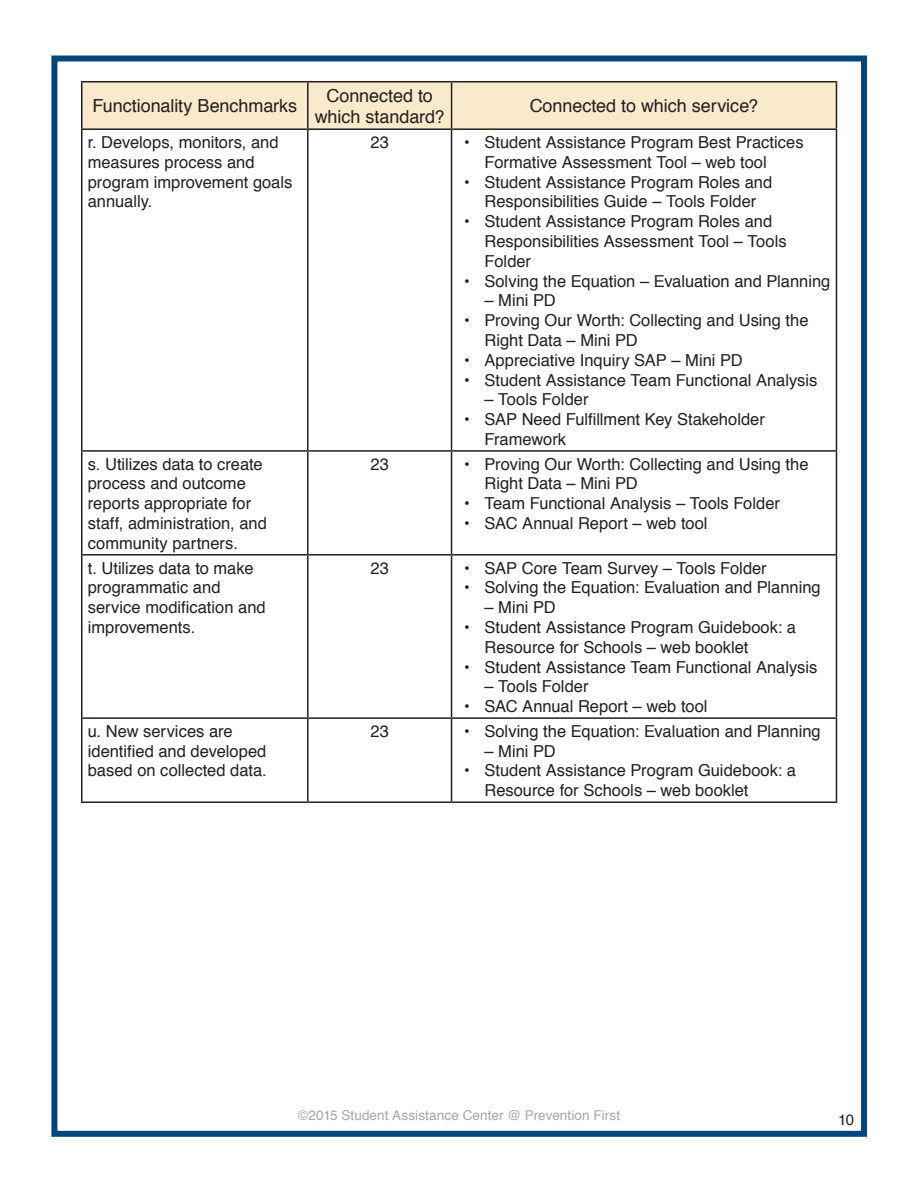
<style>
.page{position:relative;width:918px;height:1188px;background:#fff}
.page>*{position:absolute;margin:0;border:0;box-sizing:border-box;transform-origin:0 0}
.t1{font:18px/21.6px "Helvetica";letter-spacing:-.005em;color:#231f20;text-align:center}
.t2{font:16.5px/19.8px "Helvetica";color:#231f20}
.t3{font:15px "Helvetica";color:#231f20}
.t4{font:13.5px "Helvetica";letter-spacing:.005em;color:#a5a6aa}
</style>
<div class="page">
<div style="left:51px;top:56px;width:816px;height:1081px;border:6px solid #00467e"></div>
<div style="left:82px;top:82px;width:754px;height:46px;background:#f9eacb"></div>
<hr style="left:81px;top:81px;width:227px;height:1px;background:#231f20">
<hr style="left:81px;top:83px;width:1px;height:45px;background:#231f20">
<hr style="left:308px;top:81px;width:144px;height:1px;background:#231f20">
<hr style="left:307px;top:83px;width:2px;height:45px;background:#231f20">
<hr style="left:452px;top:81px;width:385px;height:1px;background:#231f20">
<hr style="left:451px;top:83px;width:1px;height:45px;background:#231f20">
<hr style="left:836px;top:83px;width:1px;height:45px;background:#231f20">
<hr style="left:81px;top:128px;width:227px;height:2px;background:#231f20">
<hr style="left:81px;top:130px;width:1px;height:320px;background:#231f20">
<hr style="left:308px;top:128px;width:144px;height:2px;background:#231f20">
<hr style="left:307px;top:130px;width:2px;height:320px;background:#231f20">
<hr style="left:452px;top:128px;width:385px;height:2px;background:#231f20">
<hr style="left:451px;top:130px;width:1px;height:320px;background:#231f20">
<hr style="left:836px;top:130px;width:1px;height:320px;background:#231f20">
<hr style="left:81px;top:450px;width:227px;height:2px;background:#231f20">
<hr style="left:81px;top:452px;width:1px;height:102px;background:#231f20">
<hr style="left:308px;top:450px;width:144px;height:2px;background:#231f20">
<hr style="left:307px;top:452px;width:2px;height:102px;background:#231f20">
<hr style="left:452px;top:450px;width:385px;height:2px;background:#231f20">
<hr style="left:451px;top:452px;width:1px;height:102px;background:#231f20">
<hr style="left:836px;top:452px;width:1px;height:102px;background:#231f20">
<hr style="left:81px;top:554px;width:227px;height:2px;background:#231f20">
<hr style="left:81px;top:556px;width:1px;height:161px;background:#231f20">
<hr style="left:308px;top:554px;width:144px;height:2px;background:#231f20">
<hr style="left:307px;top:556px;width:2px;height:161px;background:#231f20">
<hr style="left:452px;top:554px;width:385px;height:2px;background:#231f20">
<hr style="left:451px;top:556px;width:1px;height:161px;background:#231f20">
<hr style="left:836px;top:556px;width:1px;height:161px;background:#231f20">
<hr style="left:81px;top:717px;width:227px;height:2px;background:#231f20">
<hr style="left:81px;top:719px;width:1px;height:82px;background:#231f20">
<hr style="left:308px;top:717px;width:144px;height:2px;background:#231f20">
<hr style="left:307px;top:719px;width:2px;height:82px;background:#231f20">
<hr style="left:452px;top:717px;width:385px;height:2px;background:#231f20">
<hr style="left:451px;top:719px;width:1px;height:82px;background:#231f20">
<hr style="left:836px;top:719px;width:1px;height:82px;background:#231f20">
<hr style="left:81px;top:801px;width:227px;height:2px;background:#231f20">
<hr style="left:308px;top:801px;width:144px;height:2px;background:#231f20">
<hr style="left:452px;top:801px;width:385px;height:2px;background:#231f20">
<p class="t1" style="left:92px;top:95px;width:206px">Functionality Benchmarks</p>
<p class="t1" style="left:315px;top:84px;width:131px">Connected to which standard?</p>
<p class="t1" style="left:530px;top:95px;width:230px">Connected to which service?</p>
<p class="t2" style="left:88px;top:132px;width:206px">r. Develops, monitors, and measures process and program improvement goals annually.</p>
<p class="t2" style="left:370px;top:132px;width:20px">23</p>
<p class="t2" style="left:485px;top:132px;width:321px;text-indent:-20px">• Student Assistance Program Best Practices<br>Formative Assessment Tool – web tool</p>
<p class="t2" style="left:464px;top:171px;width:310px;text-align:center">• Student Assistance Program Roles and<br>Responsibilities Guide – Tools Folder</p>
<p class="t2" style="left:485px;top:211px;width:304px;text-indent:-20px">• Student Assistance Program Roles and<br>Responsibilities Assessment Tool – Tools<br>Folder</p>
<p class="t2" style="left:464px;top:270px;width:368px">• Solving the Equation – Evaluation and Planning</p>
<p class="t2" style="left:485px;top:290px;width:73px">– Mini PD</p>
<p class="t2" style="left:485px;top:310px;width:326px;text-indent:-20px">• Proving Our Worth: Collecting and Using the<br>Right Data – Mini PD</p>
<p class="t2" style="left:464px;top:350px;width:280px">• Appreciative Inquiry SAP – Mini PD</p>
<p class="t2" style="left:464px;top:369px;width:355px">• Student Assistance Team Functional Analysis</p>
<p class="t2" style="left:485px;top:389px;width:105px">– Tools Folder</p>
<p class="t2" style="left:485px;top:409px;width:282px;text-indent:-20px">• SAP Need Fulfillment Key Stakeholder<br>Framework</p>
<p class="t2" style="left:88px;top:453px;width:181px">s. Utilizes data to create process and outcome reports appropriate for staff, administration, and community partners.</p>
<p class="t2" style="left:370px;top:453px;width:20px">23</p>
<p class="t2" style="left:485px;top:453px;width:326px;text-indent:-20px">• Proving Our Worth: Collecting and Using the<br>Right Data – Mini PD</p>
<p class="t2" style="left:464px;top:493px;width:317px">• Team Functional Analysis – Tools Folder</p>
<p class="t2" style="left:464px;top:513px;width:245px">• SAC Annual Report – web tool</p>
<p class="t2" style="left:88px;top:557px;width:180px">t. Utilizes data to make programmatic and service modification and improvements.</p>
<p class="t2" style="left:370px;top:557px;width:20px">23</p>
<p class="t2" style="left:464px;top:557px;width:304px">• SAP Core Team Survey – Tools Folder</p>
<p class="t2" style="left:464px;top:577px;width:358px">• Solving the Equation: Evaluation and Planning</p>
<p class="t2" style="left:485px;top:597px;width:73px">– Mini PD</p>
<p class="t2" style="left:485px;top:617px;width:313px;text-indent:-20px">• Student Assistance Program Guidebook: a<br>Resource for Schools – web booklet</p>
<p class="t2" style="left:464px;top:656px;width:355px">• Student Assistance Team Functional Analysis</p>
<p class="t2" style="left:485px;top:676px;width:105px">– Tools Folder</p>
<p class="t2" style="left:464px;top:696px;width:245px">• SAC Annual Report – web tool</p>
<p class="t2" style="left:88px;top:721px;width:181px">u. New services are identified and developed based on collected data.</p>
<p class="t2" style="left:370px;top:721px;width:20px">23</p>
<p class="t2" style="left:464px;top:721px;width:358px">• Solving the Equation: Evaluation and Planning</p>
<p class="t2" style="left:485px;top:740px;width:73px">– Mini PD</p>
<p class="t2" style="left:485px;top:760px;width:313px;text-indent:-20px">• Student Assistance Program Guidebook: a<br>Resource for Schools – web booklet</p>
<p class="t4" style="left:298px;top:1103px;width:323px">©2015 Student Assistance Center @ Prevention First</p>
<p class="t3" style="left:838px;top:1107px;width:18px">10</p>
</div>
